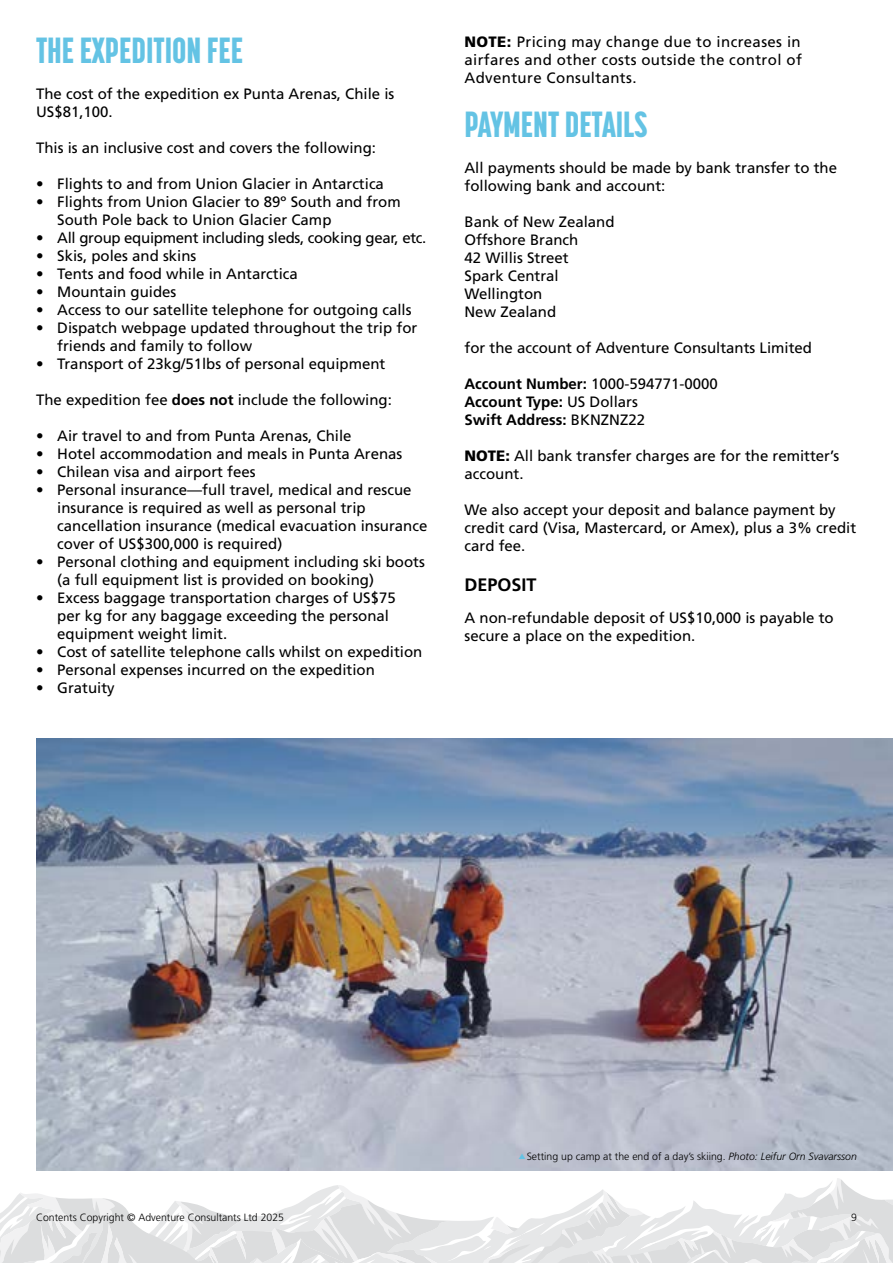
<style>
.page{position:relative;width:893px;height:1263px;background:#fff}
.page>*{position:absolute;margin:0;border:0;box-sizing:border-box;transform-origin:0 0}
.t1{font:800 36px "Korolev Compressed";color:#64c3e4}
.t2{font:700 18px "Frutiger LT Std";color:#000}
.t3{font:15px/18px "Frutiger LT Std";color:#000}
.t4{font:700 15px/18px "Frutiger LT Std";color:#000}
.t5{font:15px "Frutiger LT Std";letter-spacing:-.02em;color:#000}
.t6{font:300 10.5px "Frutiger LT Std";color:#000}
.s1{font-weight:700}
.s2{font-weight:900}
.s3{font-weight:400}
.s4{font-style:italic}
</style>
<div class="page">
<svg style="left:0;top:1178px;width:893px;height:85px"></svg>
<img style="left:36px;top:738px;width:857px;height:432px">
<svg style="left:519px;top:1153px;width:6px;height:6px"></svg>
<h1 class="t1" style="left:36px;top:30px;width:208px">THE EXPEDITION FEE</h1>
<p class="t3" style="left:36px;top:85px;width:360px">The cost of the expedition ex Punta Arenas, Chile is<br>US$81,100.</p>
<p class="t3" style="left:36px;top:139px;width:342px">This is an inclusive cost and covers the following:</p>
<p class="t3" style="left:36px;top:175px;width:349px">• Flights to and from Union Glacier in Antarctica</p>
<p class="t3" style="left:57px;top:193px;width:345px;text-indent:-21px">• Flights from Union Glacier to 89º South and from<br>South Pole back to Union Glacier Camp</p>
<p class="t5" style="left:36px;top:229px;width:392px">• All group equipment including sleds, cooking gear, etc.</p>
<p class="t3" style="left:36px;top:247px;width:162px">• Skis, poles and skins</p>
<p class="t3" style="left:36px;top:265px;width:263px">• Tents and food while in Antarctica</p>
<p class="t3" style="left:36px;top:283px;width:142px">• Mountain guides</p>
<p class="t3" style="left:36px;top:301px;width:377px">• Access to our satellite telephone for outgoing calls</p>
<p class="t3" style="left:57px;top:319px;width:362px;text-indent:-21px">• Dispatch webpage updated throughout the trip for friends and family to follow</p>
<p class="t3" style="left:36px;top:355px;width:351px">• Transport of 23kg/51lbs of personal equipment</p>
<p class="t3" style="left:36px;top:391px;width:357px">The expedition fee <span class="s1">does not</span> include the following:</p>
<p class="t3" style="left:36px;top:427px;width:317px">• Air travel to and from Punta Arenas, Chile</p>
<p class="t3" style="left:36px;top:445px;width:368px">• Hotel accommodation and meals in Punta Arenas</p>
<p class="t3" style="left:36px;top:463px;width:221px">• Chilean visa and airport fees</p>
<p class="t3" style="left:57px;top:481px;width:372px;text-indent:-21px">• Personal insurance—full travel, medical and rescue insurance is required as well as personal trip cancellation insurance (medical evacuation insurance cover of US$300,000 is required)</p>
<p class="t3" style="left:57px;top:553px;width:369px;text-indent:-21px">• Personal clothing and equipment including ski boots (a full equipment list is provided on booking)</p>
<p class="t3" style="left:57px;top:589px;width:340px;text-indent:-21px">• Excess baggage transportation charges of US$75 per kg for any baggage exceeding the personal equipment weight limit.</p>
<p class="t3" style="left:36px;top:643px;width:388px">• Cost of satellite telephone calls whilst on expedition</p>
<p class="t3" style="left:36px;top:661px;width:340px">• Personal expenses incurred on the expedition</p>
<p class="t3" style="left:36px;top:679px;width:80px">• Gratuity</p>
<p class="t3" style="left:464px;top:33px;width:339px;text-align:justify"><span class="s2">NOTE:</span> Pricing may change due to increases in airfares and other costs outside the control of Adventure Consultants.</p>
<h1 class="t1" style="left:464px;top:104px;width:184px">PAYMENT DETAILS</h1>
<p class="t3" style="left:464px;top:159px;width:374px">All payments should be made by bank transfer to the following bank and account:</p>
<p class="t3" style="left:464px;top:213px;width:152px">Bank of New Zealand<br>Offshore Branch<br>42 Willis Street<br>Spark Central<br>Wellington<br>New Zealand</p>
<p class="t3" style="left:464px;top:339px;width:349px">for the account of Adventure Consultants Limited</p>
<p class="t4" style="left:464px;top:375px;width:255px">Account Number: <span class="s3">1000-594771-0000<br></span>Account Type: <span class="s3">US Dollars<br></span>Swift Address: <span class="s3">BKNZNZ22</span></p>
<p class="t3" style="left:464px;top:447px;width:376px"><span class="s2">NOTE:</span> All bank transfer charges are for the remitter’s account.</p>
<p class="t3" style="left:464px;top:501px;width:393px">We also accept your deposit and balance payment by credit card (Visa, Mastercard, or Amex), plus a 3% credit card fee.</p>
<p class="t2" style="left:464px;top:574px;width:74px">DEPOSIT</p>
<p class="t3" style="left:464px;top:609px;width:371px">A non-refundable deposit of US$10,000 is payable to secure a place on the expedition.</p>
<p class="t6" style="left:527px;top:1151px;width:332px">Setting up camp at the end of a day’s skiing. <span class="s4">Photo: Leifur Orn Svavarsson</span></p>
<p class="t6" style="left:36px;top:1211px;width:250px">Contents Copyright © Adventure Consultants Ltd 2025</p>
<p class="t6" style="left:851px;top:1211px;width:7px">9</p>
</div>
